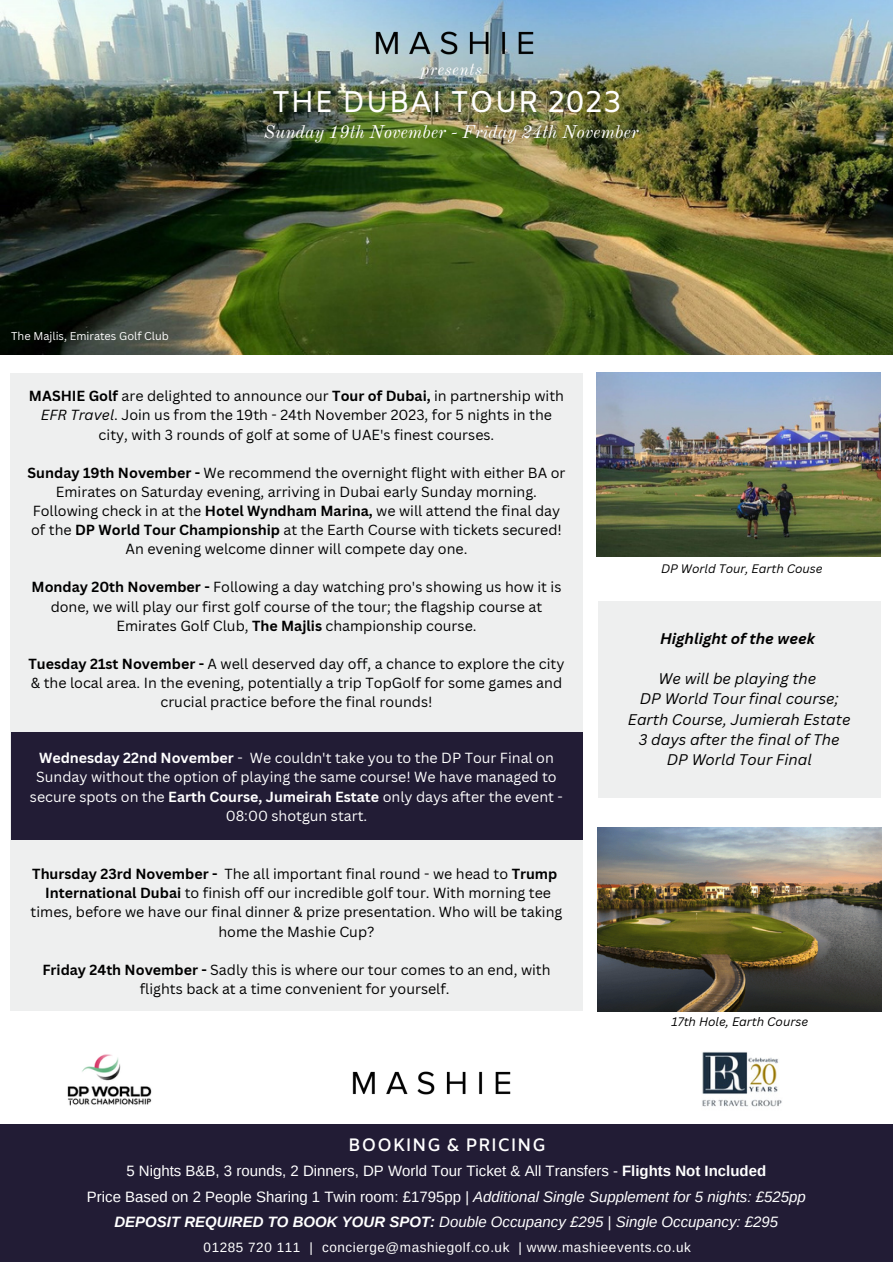
<style>
.page{position:relative;width:893px;height:1264px;background:#fff}
.page>*{position:absolute;margin:0;border:0;box-sizing:border-box;transform-origin:0 0}
.t1{font:30px "Amiko";color:#fff}
.t2{font:italic 18.15px "Old Standard";letter-spacing:-.005em;color:#fff}
.t3{font:600 18px "Amiko";letter-spacing:.03em;color:#fff}
.t4{font:italic 16.5px "Old Standard";letter-spacing:.03em;color:#fff}
.t5{font:italic 15px "Arimo";color:#fff}
.t6{font:italic 15px "Canva Sans";color:#000}
.t7{font:15px "Arimo";color:#fff}
.t8{font:italic 700 15px "Canva Sans";color:#000}
.t9{font:14.25px/19px "Canva Sans";color:#000;text-align:center}
.t10{font:14.25px/19px "Canva Sans";color:#fff;text-align:center}
.t11{font:13.5px "Arimo";letter-spacing:.04em;color:#fff}
.t12{font:italic 12px "Canva Sans";color:#000}
.t13{font:10.95px "Canva Sans";color:#fff}
.s1{font-weight:700}
.s2{font-style:italic}
.s3{font-style:normal}
</style>
<div class="page">
<img style="left:67px;top:1054px;width:85px;height:52px">
<div style="left:0;top:1124px;width:892px;height:137px;background:#221c35"></div>
<div style="left:10px;top:373px;width:572px;height:637px;background:#eeefef"></div>
<img style="left:0;top:0;width:892px;height:354px">
<img style="left:361px;top:11px;width:186px;height:54px">
<img style="left:352px;top:1071px;width:159px;height:24px">
<img style="left:596px;top:373px;width:284px;height:183px">
<img style="left:597px;top:827px;width:284px;height:184px">
<img style="left:702px;top:1051px;width:80px;height:56px">
<div style="left:597px;top:601px;width:283px;height:196px;background:#eeefef"></div>
<div style="left:11px;top:732px;width:571px;height:107px;background:#221c35"></div>
<p class="t4" style="left:420px;top:59px;width:63px">presents</p>
<p class="t1" style="left:271px;top:84px;width:351px">THE DUBAI TOUR 2023</p>
<p class="t13" style="left:11px;top:328px;width:159px">The Majlis, Emirates Golf Club</p>
<p class="t2" style="left:264px;top:120px;width:376px">Sunday 19th November - Friday 24th November</p>
<p class="t9" style="left:29px;top:386px;width:536px"><span class="s1">MASHIE Golf</span> are delighted to announce our <span class="s1">Tour of Dubai,</span> in partnership with<br><span class="s2">EFR Travel</span>. Join us from the 19th - 24th November 2023, for 5 nights in the city, with 3 rounds of golf at some of UAE's finest courses.</p>
<p class="t9" style="left:28px;top:462px;width:539px"><span class="s1">Sunday 19th November -</span> We recommend the overnight flight with either BA or Emirates on Saturday evening, arriving in Dubai early Sunday morning.<br>Following check in at the <span class="s1">Hotel Wyndham Marina,</span> we will attend the final day of the <span class="s1">DP World Tour Championship</span> at the Earth Course with tickets secured!<br>An evening welcome dinner will compete day one.</p>
<p class="t9" style="left:32px;top:577px;width:531px"><span class="s1">Monday 20th November -</span> Following a day watching pro's showing us how it is done, we will play our first golf course of the tour; the flagship course at<br>Emirates Golf Club, <span class="s1">The Majlis</span> championship course.</p>
<p class="t9" style="left:29px;top:654px;width:537px"><span class="s1">Tuesday 21st November -</span> A well deserved day off, a chance to explore the city &amp; the local area. In the evening, potentially a trip TopGolf for some games and crucial practice before the final rounds!</p>
<p class="t10" style="left:30px;top:748px;width:534px"><span class="s1">Wednesday 22nd November</span> - We couldn't take you to the DP Tour Final on Sunday without the option of playing the same course! We have managed to secure spots on the <span class="s1">Earth Course, Jumeirah Estate</span> only days after the event - 08:00 shotgun start.</p>
<p class="t9" style="left:31px;top:864px;width:533px"><span class="s1">Thursday 23rd November -</span> The all important final round - we head to <span class="s1">Trump International Dubai</span> to finish off our incredible golf tour. With morning tee times, before we have our final dinner &amp; prize presentation. Who will be taking home the Mashie Cup?</p>
<p class="t9" style="left:42px;top:959px;width:509px"><span class="s1">Friday 24th November -</span> Sadly this is where our tour comes to an end, with flights back at a time convenient for yourself.</p>
<p class="t3" style="left:348px;top:1134px;width:199px">BOOKING &amp; PRICING</p>
<p class="t12" style="left:661px;top:560px;width:163px">DP World Tour, Earth Couse</p>
<p class="t8" style="left:660px;top:627px;width:156px">Highlight of the week</p>
<p class="t6" style="left:658px;top:668px;width:159px">We will be playing the</p>
<p class="t6" style="left:639px;top:688px;width:200px">DP World Tour final course;</p>
<p class="t6" style="left:628px;top:708px;width:224px">Earth Course, Jumierah Estate</p>
<p class="t6" style="left:638px;top:728px;width:203px">3 days after the final of The</p>
<p class="t6" style="left:666px;top:749px;width:146px">DP World Tour Final</p>
<p class="t12" style="left:671px;top:1013px;width:138px">17th Hole, Earth Course</p>
<p class="t7" style="left:126px;top:1162px;width:641px">5 Nights B&amp;B, 3 rounds, 2 Dinners, DP World Tour Ticket &amp; All Transfers - <span class="s1">Flights Not Included</span></p>
<p class="t5" style="left:87px;top:1187px;width:720px"><span class="s3">Price Based on 2 People Sharing 1 Twin room: £1795pp</span> | Additional Single Supplement for 5 nights: £525pp</p>
<p class="t5" style="left:114px;top:1213px;width:665px"><span class="s1">DEPOSIT REQUIRED TO BOOK YOUR SPOT:</span> Double Occupancy £295 | Single Occupancy: £295</p>
<p class="t11" style="left:204px;top:1239px;width:488px">01285 720 111 | concierge@mashiegolf.co.uk | www.mashieevents.co.uk</p>
</div>
